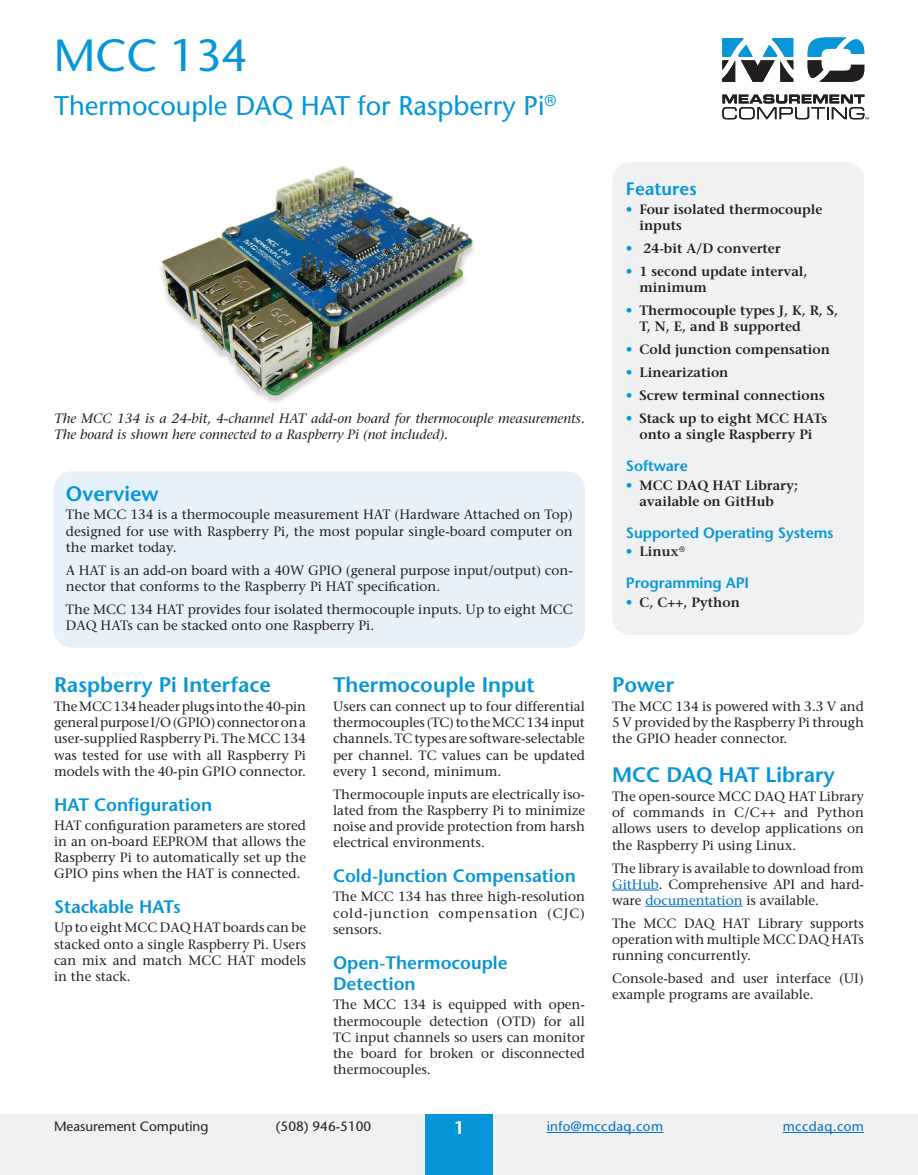
<style>
.page{position:relative;width:918px;height:1175px;background:#fff}
.page>*{position:absolute;margin:0;border:0;box-sizing:border-box;transform-origin:0 0}
.t1{font:45px "Stone Sans";color:#0696d7}
.t2{font:27px "Stone Sans";color:#0696d7}
.t3{font:600 21px "Stone Sans";color:#0696d7}
.t4{font:600 18px/21.6px "Stone Sans";color:#0696d7}
.t5{font:600 18px "Stone Sans";color:#fff}
.t6{font:600 15px "Stone Sans";letter-spacing:-.01em;color:#0696d7}
.t7{font:13.5px/16.2px "Stone Serif";color:#231f20;text-align:justify}
.t8{font:600 13.5px/16.2px "Stone Serif";color:#231f20}
.t9{font:italic 13.5px/16.2px "Stone Serif";color:#231f20}
.t10{font:13.5px "Stone Sans";color:#231f20}
.t11{font:13.5px "Stone Sans";letter-spacing:.025em;color:#0070c0}
.s1{color:#0696d7}
.s2{color:#0070c0}
</style>
<div class="page">
<div style="left:0;top:1114px;width:918px;height:60px;background:#f0f1f2"></div>
<div style="left:425px;top:1114px;width:68px;height:60px;background:#0696d7"></div>
<hr style="left:547px;top:1132px;width:116px;height:1px;background:#0070c0">
<hr style="left:783px;top:1132px;width:81px;height:1px;background:#0070c0">
<svg style="left:722px;top:94px;width:147px;height:25px"></svg>
<svg style="left:722px;top:38px;width:71px;height:44px"></svg>
<svg style="left:808px;top:38px;width:56px;height:44px"></svg>
<img style="left:161px;top:165px;width:313px;height:238px">
<div style="left:612px;top:162px;width:252px;height:473px;background:#f0f1f2;border-radius:18px"></div>
<div style="left:54px;top:471px;width:531px;height:176px;background:#e6f1f9;border-radius:18px"></div>
<hr style="left:612px;top:889px;width:47px;height:1px;background:#0070c0">
<hr style="left:645px;top:906px;width:98px;height:1px;background:#0070c0">
<h1 class="t1" style="left:54px;top:29px;width:195px">MCC 134</h1>
<h2 class="t2" style="left:54px;top:89px;width:504px">Thermocouple DAQ HAT for Raspberry Pi<sup>®</sup></h2>
<p class="t9" style="left:54px;top:410px;width:533px">The MCC 134 is a 24-bit, 4-channel HAT add-on board for thermocouple measurements.<br>The board is shown here connected to a Raspberry Pi (not included).</p>
<h3 class="t3" style="left:66px;top:480px;width:94px">Overview</h3>
<p class="t7" style="left:66px;top:506px;width:508px">The MCC 134 is a thermocouple measurement HAT (Hardware Attached on Top) designed for use with Raspberry Pi, the most popular single-board computer on the market today.</p>
<p class="t7" style="left:66px;top:562px;width:508px">A HAT is an add-on board with a 40W GPIO (general purpose input/output) con&shy;nector that conforms to the Raspberry Pi HAT specification.</p>
<p class="t7" style="left:66px;top:601px;width:508px">The MCC 134 HAT provides four isolated thermocouple inputs. Up to eight MCC<br>DAQ HATs can be stacked onto one Raspberry Pi.</p>
<h3 class="t3" style="left:54px;top:672px;width:218px">Raspberry Pi Interface</h3>
<p class="t7" style="left:54px;top:698px;width:254px">The MCC 134 header plugs into the 40-pin general purpose I/O (GPIO) connector on a user-supplied Raspberry Pi. The MCC 134 was tested for use with all Raspberry Pi models with the 40-pin GPIO connector.</p>
<h3 class="t4" style="left:54px;top:793px;width:160px">HAT Configuration</h3>
<p class="t7" style="left:54px;top:817px;width:254px">HAT configuration parameters are stored in an on-board EEPROM that allows the Raspberry Pi to automatically set up the GPIO pins when the HAT is connected.</p>
<h3 class="t4" style="left:54px;top:896px;width:128px">Stackable HATs</h3>
<p class="t7" style="left:54px;top:919px;width:254px">Up to eight MCC DAQ HAT boards can be stacked onto a single Raspberry Pi. Users can mix and match MCC HAT models in the stack.</p>
<h3 class="t3" style="left:333px;top:672px;width:203px">Thermocouple Input</h3>
<p class="t7" style="left:333px;top:698px;width:254px">Users can connect up to four differential thermocouples (TC) to the MCC 134 input channels. TC types are software-selectable per channel. TC values can be updated every 1 second, minimum.</p>
<p class="t7" style="left:333px;top:786px;width:254px">Thermocouple inputs are electrically iso&shy;lated from the Raspberry Pi to minimize noise and provide protection from harsh electrical environments.</p>
<h3 class="t4" style="left:333px;top:865px;width:244px">Cold-Junction Compensation</h3>
<p class="t7" style="left:333px;top:888px;width:254px">The MCC 134 has three high-resolution cold-junction compensation (CJC) sensors.</p>
<h3 class="t4" style="left:333px;top:951px;width:176px">Open-Thermocouple<br>Detection</h3>
<p class="t7" style="left:333px;top:996px;width:254px">The MCC 134 is equipped with open&shy;thermocouple detection (OTD) for all TC input channels so users can monitor the board for broken or disconnected thermocouples.</p>
<h3 class="t4" style="left:626px;top:178px;width:73px">Features</h3>
<p class="t8" style="left:639px;top:201px;width:185px;text-indent:-14px"><span class="s1">•</span> Four isolated thermocouple inputs</p>
<p class="t8" style="left:626px;top:240px;width:156px"><span class="s1">•</span> 24-bit A/D converter</p>
<p class="t8" style="left:639px;top:263px;width:170px;text-indent:-14px"><span class="s1">•</span> 1 second update interval, minimum</p>
<p class="t8" style="left:639px;top:302px;width:200px;text-indent:-14px"><span class="s1">•</span> Thermocouple types J, K, R, S,<br>T, N, E, and B supported</p>
<p class="t8" style="left:626px;top:341px;width:206px"><span class="s1">•</span> Cold junction compensation</p>
<p class="t8" style="left:626px;top:364px;width:104px"><span class="s1">•</span> Linearization</p>
<p class="t8" style="left:626px;top:387px;width:200px"><span class="s1">•</span> Screw terminal connections</p>
<p class="t8" style="left:626px;top:410px;width:203px;text-align:center"><span class="s1">•</span> Stack up to eight MCC HATs onto a single Raspberry Pi</p>
<p class="t6" style="left:626px;top:456px;width:64px">Software</p>
<p class="t8" style="left:639px;top:477px;width:160px;text-indent:-14px"><span class="s1">•</span> MCC DAQ HAT Library; available on GitHub</p>
<p class="t6" style="left:626px;top:523px;width:209px">Supported Operating Systems</p>
<p class="t8" style="left:626px;top:543px;width:61px"><span class="s1">•</span> Linux<sup>®</sup></p>
<p class="t6" style="left:626px;top:573px;width:125px">Programming API</p>
<p class="t8" style="left:626px;top:594px;width:116px"><span class="s1">•</span> C, C++, Python</p>
<h3 class="t3" style="left:612px;top:672px;width:64px">Power</h3>
<p class="t7" style="left:612px;top:698px;width:253px">The MCC 134 is powered with 3.3 V and 5 V provided by the Raspberry Pi through the GPIO header connector.</p>
<h3 class="t3" style="left:612px;top:762px;width:224px">MCC DAQ HAT Library</h3>
<p class="t7" style="left:612px;top:788px;width:254px">The open-source MCC DAQ HAT Library of commands in C/C++ and Python allows users to develop applications on the Raspberry Pi using Linux.</p>
<p class="t7" style="left:612px;top:859px;width:254px">The library is available to download from <span class="s2">GitHub</span>. Comprehensive API and hard&shy;ware <span class="s2">documentation</span> is available.</p>
<p class="t7" style="left:612px;top:915px;width:254px">The MCC DAQ HAT Library supports operation with multiple MCC DAQ HATs running concurrently.</p>
<p class="t7" style="left:612px;top:970px;width:253px">Console-based and user interface (UI) example programs are available.</p>
<p class="t10" style="left:54px;top:1118px;width:156px">Measurement Computing</p>
<p class="t10" style="left:276px;top:1118px;width:97px">(508) 946-5100</p>
<h3 class="t5" style="left:454px;top:1117px;width:12px">1</h3>
<p class="t11" style="left:547px;top:1118px;width:118px">info@mccdaq.com</p>
<p class="t11" style="left:783px;top:1118px;width:83px">mccdaq.com</p>
</div>
